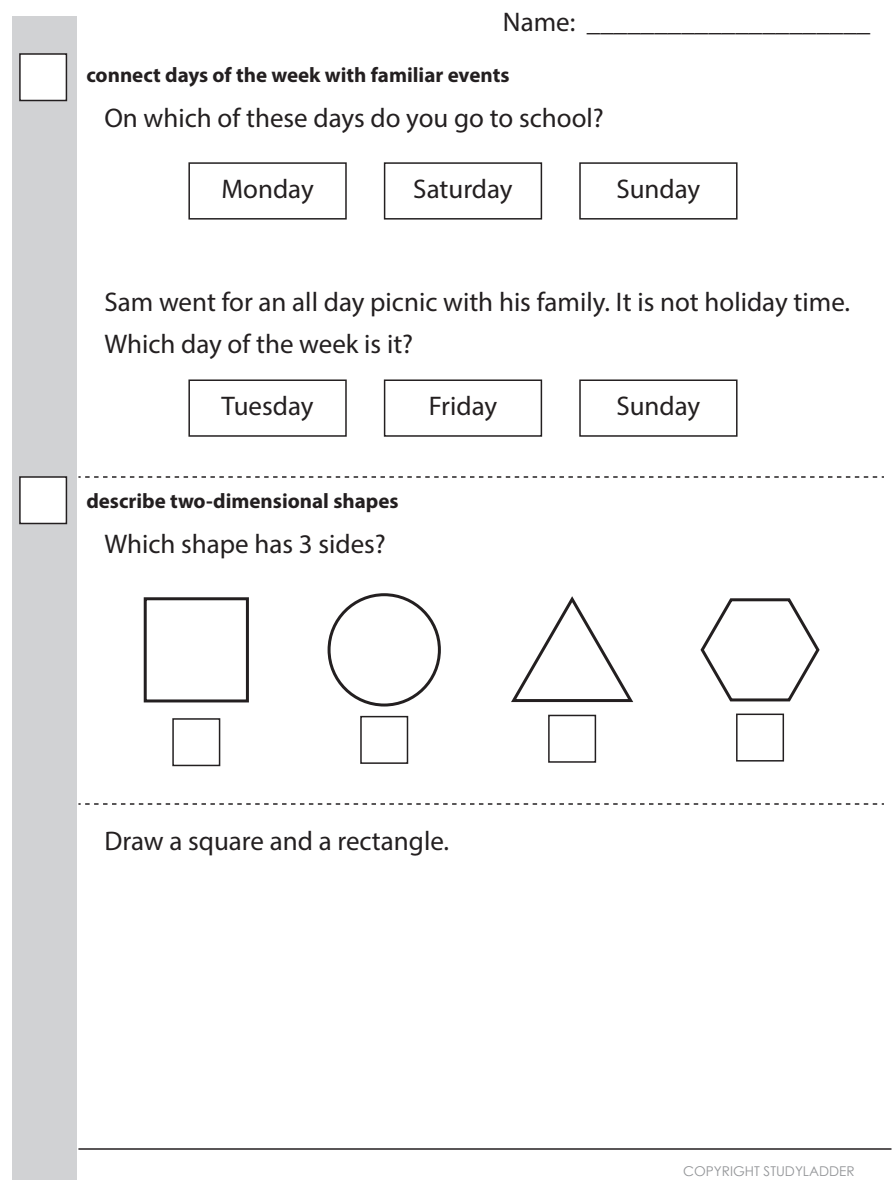
<style>
.page{position:relative;width:893px;height:1188px;background:#fff}
.page>*{position:absolute;margin:0;border:0;box-sizing:border-box;transform-origin:0 0}
.t1{font:27px/41.4px "Myriad Pro";color:#231f20}
.t2{font:700 21px "Myriad Pro";color:#231f20}
.t3{font:13.5px "Century Gothic";color:#939598}
</style>
<div class="page">
<div style="left:12px;top:16px;width:65px;height:1164px;background:#d1d2d4"></div>
<div style="left:19px;top:53px;width:48px;height:48px;background:#fff;border:2px solid #231f20"></div>
<div style="left:19px;top:476px;width:48px;height:48px;background:#fff;border:2px solid #231f20"></div>
<hr style="left:78px;top:1148px;width:813px;height:2px;background:#231f20">
<svg style="left:78px;top:476px;width:806px;height:2px"></svg>
<svg style="left:78px;top:803px;width:806px;height:2px"></svg>
<div style="left:188px;top:162px;width:159px;height:58px;border:2px solid #231f20"></div>
<div style="left:384px;top:162px;width:158px;height:58px;border:2px solid #231f20"></div>
<div style="left:579px;top:162px;width:158px;height:58px;border:2px solid #231f20"></div>
<div style="left:188px;top:379px;width:159px;height:58px;border:2px solid #231f20"></div>
<div style="left:384px;top:379px;width:158px;height:58px;border:2px solid #231f20"></div>
<div style="left:579px;top:379px;width:158px;height:58px;border:2px solid #231f20"></div>
<div style="left:144px;top:597px;width:105px;height:105px;border:3px solid #231f20"></div>
<div style="left:172px;top:718px;width:48px;height:48px;background:#fff;border:2px solid #231f20"></div>
<div style="left:328px;top:593px;width:113px;height:114px;border:3px solid #231f20;border-radius:50%"></div>
<div style="left:360px;top:716px;width:48px;height:48px;background:#fff;border:2px solid #231f20"></div>
<svg style="left:511px;top:596px;width:123px;height:107px"></svg>
<div style="left:548px;top:715px;width:48px;height:48px;background:#fff;border:2px solid #231f20"></div>
<svg style="left:700px;top:598px;width:120px;height:104px"></svg>
<div style="left:736px;top:714px;width:48px;height:48px;background:#fff;border:2px solid #231f20"></div>
<p class="t1" style="left:503px;top:1px;width:369px">Name: _____________________</p>
<p class="t2" style="left:86px;top:62px;width:425px">connect days of the week with familiar events</p>
<p class="t1" style="left:104px;top:97px;width:501px">On which of these days do you go to school?</p>
<p class="t1" style="left:221px;top:167px;width:94px">Monday</p>
<p class="t1" style="left:413px;top:167px;width:101px">Saturday</p>
<p class="t1" style="left:616px;top:167px;width:85px">Sunday</p>
<p class="t1" style="left:104px;top:281px;width:747px">Sam went for an all day picnic with his family. It is not holiday time.<br>Which day of the week is it?</p>
<p class="t1" style="left:222px;top:385px;width:94px">Tuesday</p>
<p class="t1" style="left:429px;top:385px;width:70px">Friday</p>
<p class="t1" style="left:616px;top:385px;width:85px">Sunday</p>
<p class="t2" style="left:86px;top:488px;width:314px">describe two-dimensional shapes</p>
<p class="t1" style="left:104px;top:523px;width:283px">Which shape has 3 sides?</p>
<p class="t1" style="left:104px;top:820px;width:346px">Draw a square and a rectangle.</p>
<p class="t3" style="left:683px;top:1161px;width:173px">COPYRIGHT STUDYLADDER</p>
</div>
